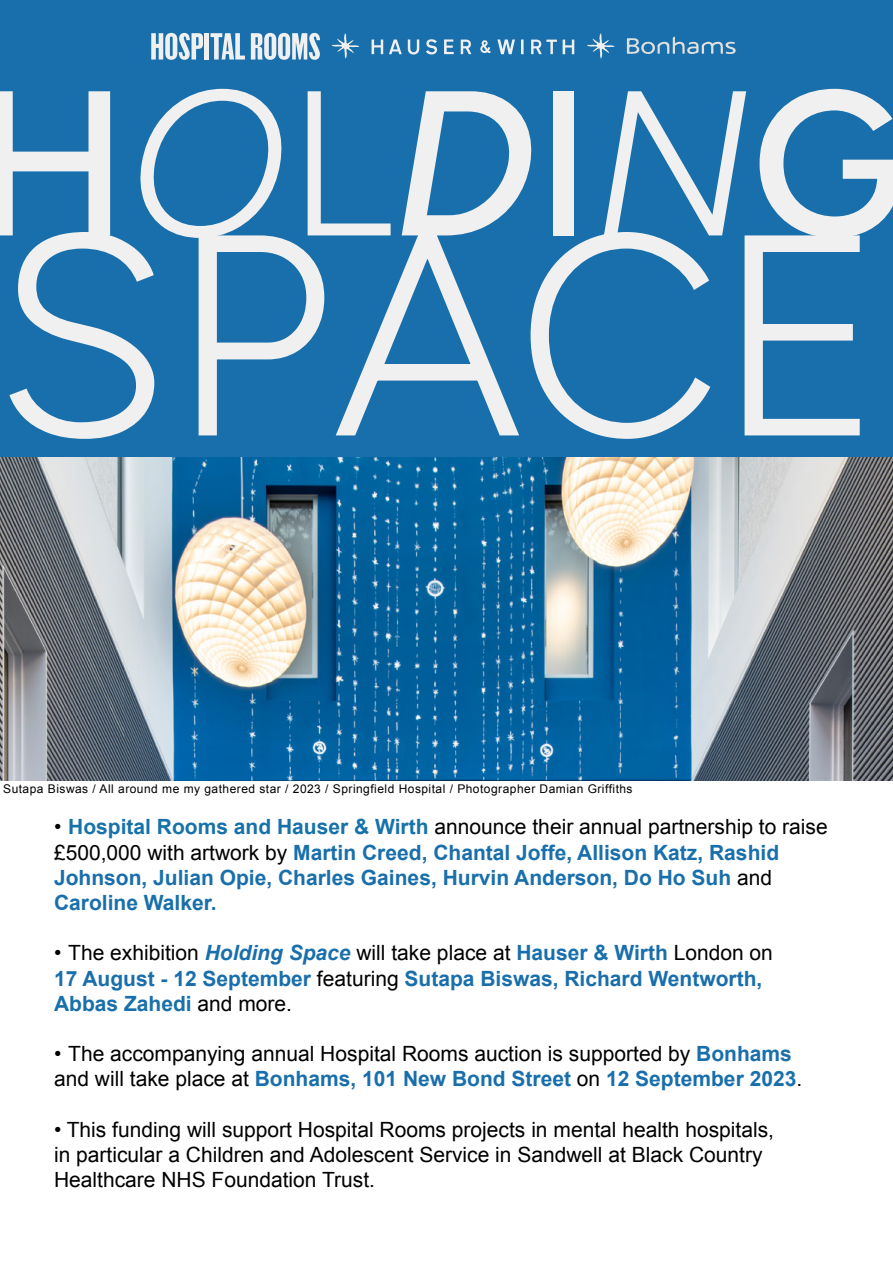
<style>
.page{position:relative;width:893px;height:1263px;background:#fff}
.page>*{position:absolute;margin:0;border:0;box-sizing:border-box;transform-origin:0 0}
.t1{font:700 21px/25.2px "Arial";color:#196fab}
.t2{font:21px/25.2px "Arial";color:#000}
.t3{font:12px "Arial";letter-spacing:.04em;color:#000}
.s1{font-weight:400;color:#000}
.s2{color:#1772a9}
.s3{font-style:italic}
.s4{font-weight:700;color:#196fab}
</style>
<div class="page">
<div style="left:0;top:0;width:893px;height:637px;background:#196fab"></div>
<svg style="left:0;top:89px;width:893px;height:350px"></svg>
<svg style="left:372px;top:39px;width:202px;height:16px"></svg>
<svg style="left:332px;top:33px;width:27px;height:25px"></svg>
<svg style="left:151px;top:33px;width:52px;height:27px"></svg>
<hr style="left:205px;top:33px;width:4px;height:27px;background:#f0f0f0">
<svg style="left:210px;top:33px;width:35px;height:27px"></svg>
<svg style="left:251px;top:33px;width:69px;height:27px"></svg>
<img style="left:0;top:457px;width:893px;height:323px">
<svg style="left:627px;top:36px;width:109px;height:18px"></svg>
<svg style="left:587px;top:33px;width:28px;height:25px"></svg>
<p class="t3" style="left:3px;top:781px;width:631px">Sutapa Biswas / All around me my gathered star / 2023 / Springfield Hospital / Photographer Damian Griffiths</p>
<p class="t1" style="left:54px;top:815px;width:775px"><span class="s1">•</span> <span class="s2">Hospital Rooms and Hauser &amp; Wirth</span> <span class="s1">announce their annual partnership to raise £500,000 with artwork by</span> Martin Creed, Chantal Joffe, Allison Katz, Rashid Johnson, Julian Opie, Charles Gaines, Hurvin Anderson, Do Ho Suh <span class="s1">and </span>Caroline Walker.</p>
<p class="t1" style="left:54px;top:941px;width:720px"><span class="s1">• The exhibition</span> <span class="s3">Holding Space</span> <span class="s1">will take place at</span> Hauser &amp; Wirth <span class="s1">London on<br></span>17 August - 12 September <span class="s1">featuring</span> Sutapa Biswas, Richard Wentworth,<br>Abbas Zahedi <span class="s1">and more.</span></p>
<p class="t2" style="left:54px;top:1041px;width:750px">• The accompanying annual Hospital Rooms auction is supported by <span class="s4">Bonhams </span>and will take place at <span class="s4">Bonhams, 101 New Bond Street</span> on <span class="s4">12 September 2023</span>.</p>
<p class="t2" style="left:54px;top:1117px;width:722px">• This funding will support Hospital Rooms projects in mental health hospitals, in particular a Children and Adolescent Service in Sandwell at Black Country<br>Healthcare NHS Foundation Trust.</p>
</div>
